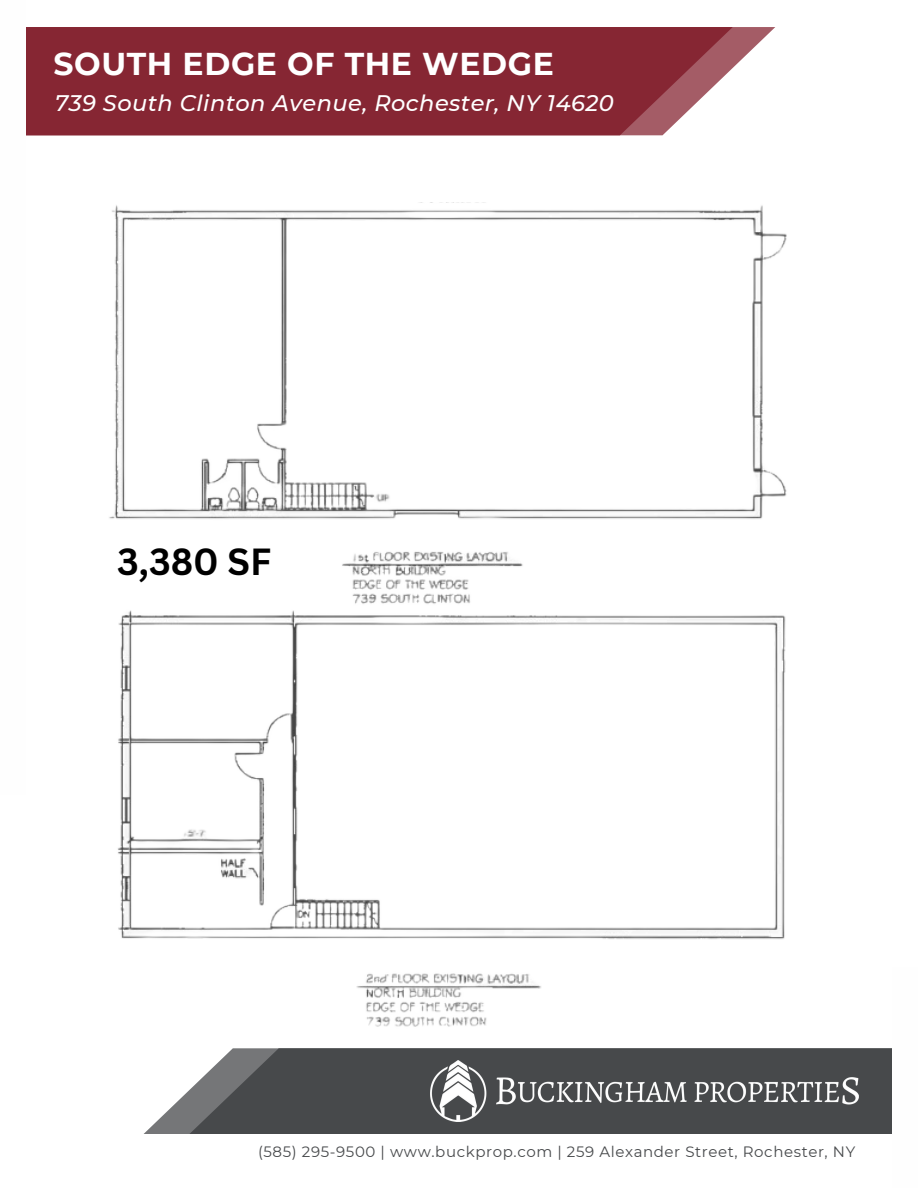
<style>
.page{position:relative;width:918px;height:1188px;background:#fff}
.page>*{position:absolute;margin:0;border:0;box-sizing:border-box;transform-origin:0 0}
.t1{font:700 36.75px "Canva Sans";color:#000}
.t2{font:700 31.5px "Montserrat";letter-spacing:.02em;color:#fff}
.t3{font:italic 500 22.5px "Montserrat";letter-spacing:.02em;color:#fff}
.t4{font:15px "Montserrat";letter-spacing:.04em;color:#47494b}
</style>
<div class="page">
<svg style="left:733px;top:27px;width:42px;height:41px"></svg>
<svg style="left:26px;top:27px;width:707px;height:108px;background:#8b2f3b"></svg>
<svg style="left:143px;top:1090px;width:46px;height:44px"></svg>
<div style="left:189px;top:1048px;width:729px;height:86px;background:#47494b"></div>
<img style="left:430px;top:1061px;width:429px;height:61px">
<div style="left:893px;top:967px;width:25px;height:221px;background:#fefefe"></div>
<img style="left:109px;top:205px;width:678px;height:822px">
<h2 class="t2" style="left:53px;top:45px;width:502px">SOUTH EDGE OF THE WEDGE</h2>
<h3 class="t3" style="left:55px;top:89px;width:560px">739 South Clinton Avenue, Rochester, NY 14620</h3>
<h1 class="t1" style="left:117px;top:536px;width:156px">3,380 SF</h1>
<p class="t4" style="left:258px;top:1143px;width:599px">(585) 295-9500 | www.buckprop.com | 259 Alexander Street, Rochester, NY</p>
</div>
